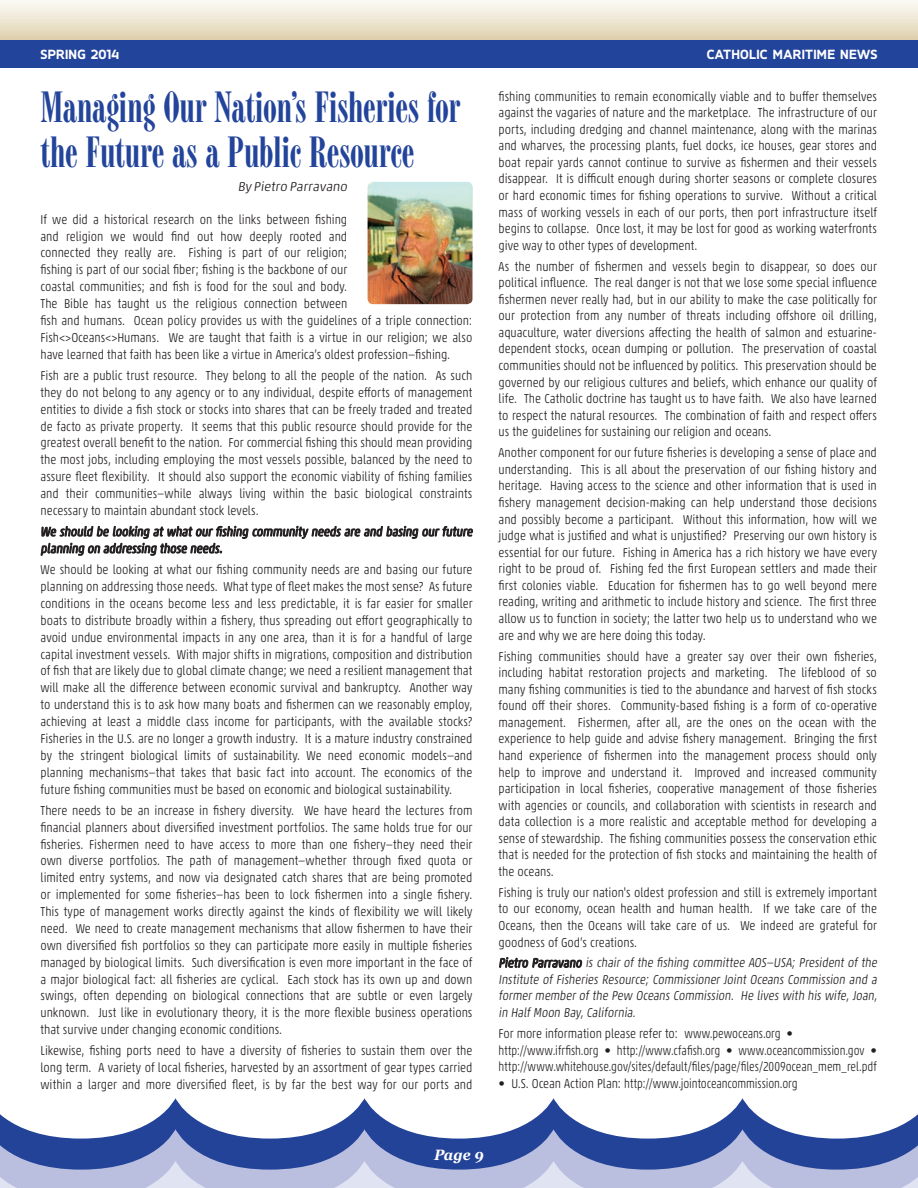
<style>
.page{position:relative;width:918px;height:1188px;background:#fff}
.page>*{position:absolute;margin:0;border:0;box-sizing:border-box;transform-origin:0 0}
.t1{font:42px/45px "Upprint Normal";letter-spacing:-.005em;color:#23449b}
.t2{font:italic 700 15px "Georgia";color:#fff;scale:.95 1}
.t3{font:800 14.25px "Accord Alternate";letter-spacing:.02em;color:#fff}
.t4{font:300 13.2px/16.6px "Akko Rounded Pro";letter-spacing:-.005em;color:#231f20;text-align:justify;scale:.85 1}
.t5{font:13.2px/16.8px "Akko Rounded Pro";color:#231f20;scale:.85 1}
.t6{font:300 13.2px "Akko Rounded Pro";letter-spacing:-.005em;color:#231f20}
.s1{font-weight:400}
</style>
<div class="page">
<svg style="left:0;top:0;width:918px;height:40px;background:#ede5d2"></svg>
<svg style="left:0;top:1098px;width:918px;height:31px"></svg>
<svg style="left:0;top:1129px;width:918px;height:32px;background:#546caf"></svg>
<svg style="left:0;top:1161px;width:918px;height:27px;background:#abb3d8"></svg>
<div style="left:0;top:40px;width:918px;height:28px;background:#23449b"></div>
<svg style="left:41px;top:525px;width:432px;height:31px"></svg>
<svg style="left:499px;top:957px;width:83px;height:11px"></svg>
<img style="left:368px;top:182px;width:104px;height:122px">
<p class="t3" style="left:40px;top:47px;width:80px">SPRING 2014</p>
<p class="t3" style="left:707px;top:47px;width:172px">CATHOLIC MARITIME NEWS</p>
<h1 class="t1" style="left:40px;top:85px;width:421px">Managing Our Nation’s Fisheries for the Future as a Public Resource</h1>
<p class="t6" style="left:238px;top:178px;width:113px">By Pietro Parravano</p>
<p class="t4" style="left:40px;top:211px;width:510px;text-align:left">If we did a historical research on the links between fishing<br>and religion we would find out how deeply rooted and<br>connected they really are. Fishing is part of our religion;<br>fishing is part of our social fiber; fishing is the backbone of our<br>coastal communities; and fish is food for the soul and body.<br>The Bible has taught us the religious connection between<br>fish and humans. Ocean policy provides us with the guidelines of a triple connection:<br>Fish&lt;&gt;Oceans&lt;&gt;Humans. We are taught that faith is a virtue in our religion; we also have learned that faith has been like a virtue in America’s oldest profession—fishing.</p>
<p class="t4" style="left:40px;top:367px;width:510px">Fish are a public trust resource. They belong to all the people of the nation. As such they do not belong to any agency or to any individual, despite efforts of management entities to divide a fish stock or stocks into shares that can be freely traded and treated de facto as private property. It seems that this public resource should provide for the greatest overall benefit to the nation. For commercial fishing this should mean providing the most jobs, including employing the most vessels possible, balanced by the need to assure fleet flexibility. It should also support the economic viability of fishing families and their communities—while always living within the basic biological constraints necessary to maintain abundant stock levels.</p>
<p class="t5" style="left:40px;top:523px;width:512px">We should be looking at what our fishing community needs are and basing our future planning on addressing those needs.</p>
<p class="t4" style="left:40px;top:561px;width:510px">We should be looking at what our fishing community needs are and basing our future planning on addressing those needs. What type of fleet makes the most sense? As future conditions in the oceans become less and less predictable, it is far easier for smaller boats to distribute broadly within a fishery, thus spreading out effort geographically to avoid undue environmental impacts in any one area, than it is for a handful of large capital investment vessels. With major shifts in migrations, composition and distribution of fish that are likely due to global climate change; we need a resilient management that will make all the difference between economic survival and bankruptcy. Another way to understand this is to ask how many boats and fishermen can we reasonably employ, achieving at least a middle class income for participants, with the available stocks?<br>Fisheries in the U.S. are no longer a growth industry. It is a mature industry constrained by the stringent biological limits of sustainability. We need economic models—and planning mechanisms—that takes that basic fact into account. The economics of the future fishing communities must be based on economic and biological sustainability.</p>
<p class="t4" style="left:41px;top:802px;width:510px">There needs to be an increase in fishery diversity. We have heard the lectures from financial planners about diversified investment portfolios. The same holds true for our fisheries. Fishermen need to have access to more than one fishery—they need their own diverse portfolios. The path of management—whether through fixed quota or limited entry systems, and now via designated catch shares that are being promoted or implemented for some fisheries—has been to lock fishermen into a single fishery.<br>This type of management works directly against the kinds of flexibility we will likely need. We need to create management mechanisms that allow fishermen to have their own diversified fish portfolios so they can participate more easily in multiple fisheries managed by biological limits. Such diversification is even more important in the face of a major biological fact: all fisheries are cyclical. Each stock has its own up and down swings, often depending on biological connections that are subtle or even largely unknown. Just like in evolutionary theory, it is the more flexible business operations that survive under changing economic conditions.</p>
<p class="t4" style="left:41px;top:1042px;width:510px">Likewise, fishing ports need to have a diversity of fisheries to sustain them over the long term. A variety of local fisheries, harvested by an assortment of gear types carried within a larger and more diversified fleet, is by far the best way for our ports and</p>
<p class="t4" style="left:499px;top:88px;width:447px">fishing communities to remain economically viable and to buffer themselves against the vagaries of nature and the marketplace. The infrastructure of our ports, including dredging and channel maintenance, along with the marinas and wharves, the processing plants, fuel docks, ice houses, gear stores and boat repair yards cannot continue to survive as fishermen and their vessels disappear. It is difficult enough during shorter seasons or complete closures or hard economic times for fishing operations to survive. Without a critical mass of working vessels in each of our ports, then port infrastructure itself begins to collapse. Once lost, it may be lost for good as working waterfronts give way to other types of development.</p>
<p class="t4" style="left:499px;top:258px;width:447px">As the number of fishermen and vessels begin to disappear, so does our political influence. The real danger is not that we lose some special influence fishermen never really had, but in our ability to make the case politically for our protection from any number of threats including offshore oil drilling, aquaculture, water diversions affecting the health of salmon and estuarine&shy;dependent stocks, ocean dumping or pollution. The preservation of coastal communities should not be influenced by politics. This preservation should be governed by our religious cultures and beliefs, which enhance our quality of life. The Catholic doctrine has taught us to have faith. We also have learned to respect the natural resources. The combination of faith and respect offers us the guidelines for sustaining our religion and oceans.</p>
<p class="t4" style="left:499px;top:444px;width:447px">Another component for our future fisheries is developing a sense of place and understanding. This is all about the preservation of our fishing history and heritage. Having access to the science and other information that is used in fishery management decision-making can help understand those decisions and possibly become a participant. Without this information, how will we judge what is justified and what is unjustified? Preserving our own history is essential for our future. Fishing in America has a rich history we have every right to be proud of. Fishing fed the first European settlers and made their first colonies viable. Education for fishermen has to go well beyond mere reading, writing and arithmetic to include history and science. The first three allow us to function in society; the latter two help us to understand who we are and why we are here doing this today.</p>
<p class="t4" style="left:499px;top:648px;width:447px">Fishing communities should have a greater say over their own fisheries, including habitat restoration projects and marketing. The lifeblood of so many fishing communities is tied to the abundance and harvest of fish stocks found off their shores. Community-based fishing is a form of co-operative management. Fishermen, after all, are the ones on the ocean with the experience to help guide and advise fishery management. Bringing the first hand experience of fishermen into the management process should only help to improve and understand it. Improved and increased community participation in local fisheries, cooperative management of those fisheries with agencies or councils, and collaboration with scientists in research and data collection is a more realistic and acceptable method for developing a sense of stewardship. The fishing communities possess the conservation ethic that is needed for the protection of fish stocks and maintaining the health of the oceans.</p>
<p class="t4" style="left:499px;top:884px;width:447px">Fishing is truly our nation's oldest profession and still is extremely important to our economy, ocean health and human health. If we take care of the Oceans, then the Oceans will take care of us. We indeed are grateful for goodness of God’s creations.</p>
<p class="t4" style="left:499px;top:954px;width:449px"><span class="s1">Pietro Parravano</span> is chair of the fishing committee AOS—USA; President of the Institute of Fisheries Resource; Commissioner Joint Oceans Commission and a former member of the Pew Oceans Commission. He lives with his wife, Joan, in Half Moon Bay, California.</p>
<p class="t4" style="left:499px;top:1025px;width:447px;text-align:left">For more information please refer to: www.pewoceans.org • http://www.ifrfish.org • http://www.cfafish.org • www.oceancommission.gov • http://www.whitehouse.gov/sites/default/files/page/files/2009ocean_mem_rel.pdf</p>
<p class="t6" style="left:499px;top:1075px;width:301px">• U.S. Ocean Action Plan: http://www.jointoceancommission.org</p>
<p class="t2" style="left:434px;top:1145px;width:54px">Page 9</p>
</div>
